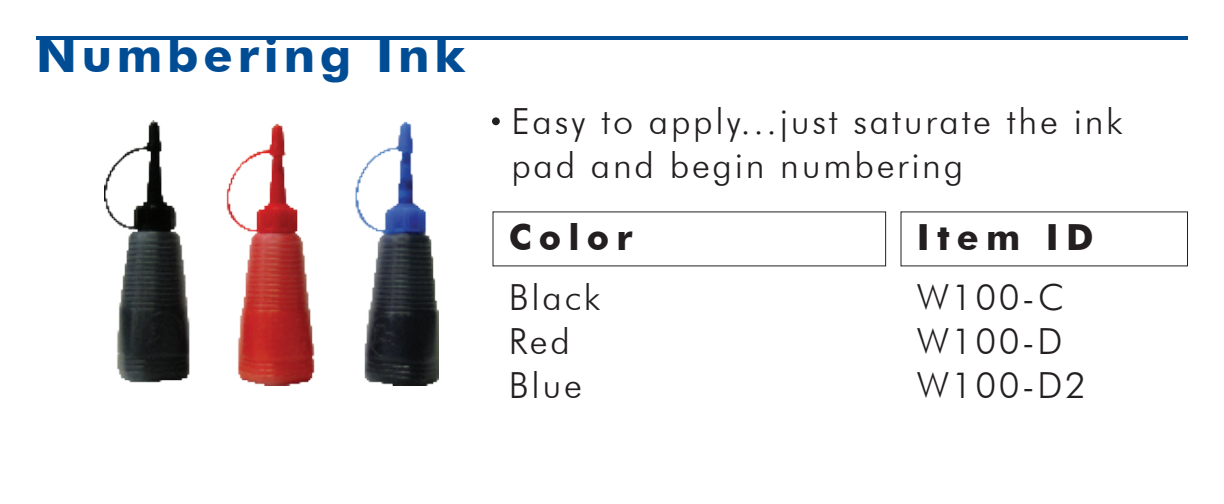
<style>
.page{position:relative;width:1224px;height:504px;background:#fff}
.page>*{position:absolute;margin:0;border:0;box-sizing:border-box;transform-origin:0 0}
.t1{font:700 48px "Futura BT";letter-spacing:.1em;color:#014d95}
.t2{font:300 36px/44px "Futura BT";letter-spacing:.075em;color:#231f20}
.t3{font:700 36px "Futura BT";letter-spacing:.2em;color:#231f20}
</style>
<div class="page">
<div style="left:492px;top:117px;width:8px;height:8px;background:#231f20;border-radius:50%"></div>
<img style="left:104px;top:120px;width:334px;height:266px">
<hr style="left:36px;top:36px;width:1152px;height:4px;background:#014d95">
<h1 class="t1" style="left:36px;top:26px;width:431px">Numbering Ink</h1>
<p class="t2" style="left:511px;top:99px;width:613px">Easy to apply...just saturate the ink pad and begin numbering</p>
<p class="t3" style="left:509px;top:215px;width:125px">Color</p>
<p class="t2" style="left:509px;top:275px;width:93px">Black<br>Red<br>Blue</p>
<p class="t3" style="left:917px;top:215px;width:178px">Item ID</p>
<p class="t2" style="left:917px;top:275px;width:171px">W100-C<br>W100-D<br>W100-D2</p>
</div>
